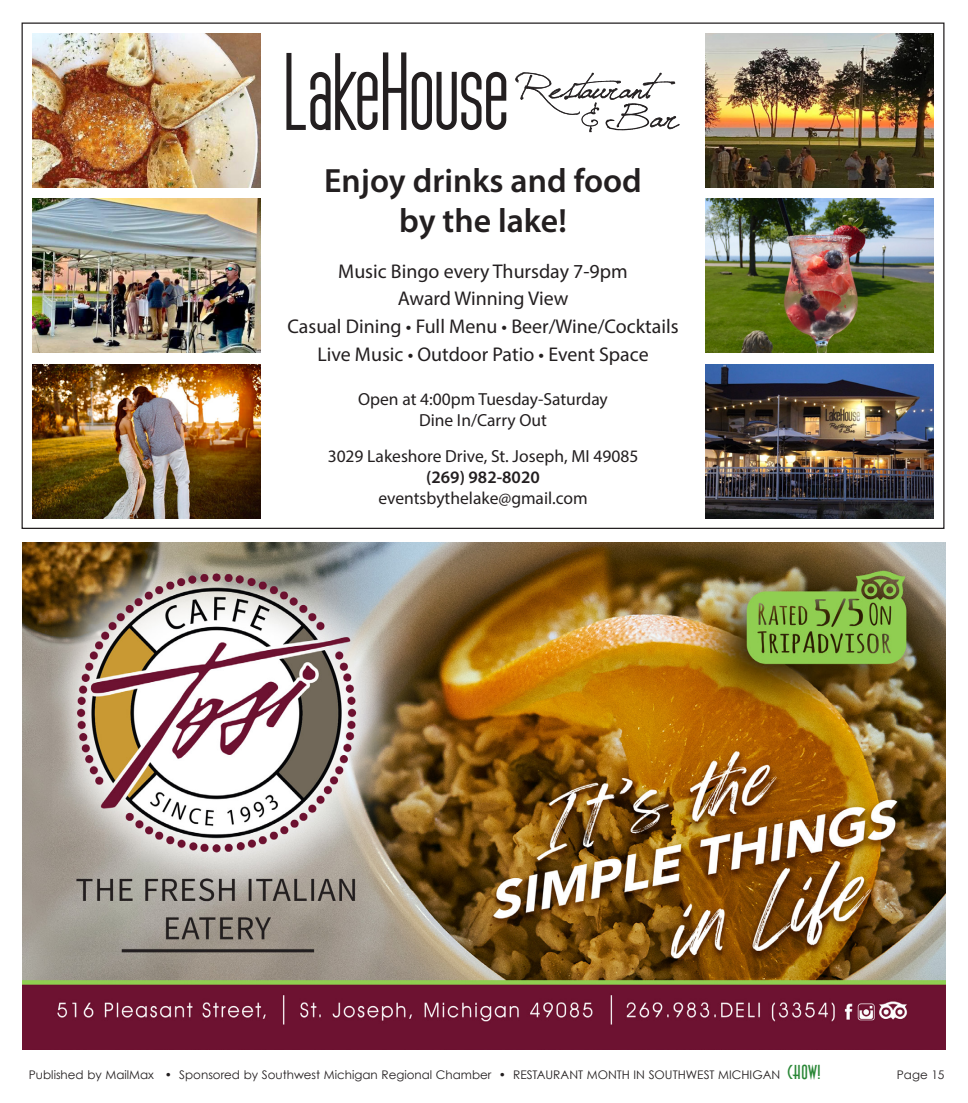
<style>
.page{position:relative;width:968px;height:1103px;background:#fff}
.page>*{position:absolute;margin:0;border:0;box-sizing:border-box;transform-origin:0 0}
.t1{font:600 33.75px/39.5px "Myriad Pro";color:#231f20;text-align:center}
.t2{font:19.88px/27.6px "Myriad Pro";color:#231f20;text-align:center}
.t3{font:17.5px/21px "Myriad Pro";color:#231f20;text-align:center}
.t4{font:600 17.5px "Myriad Pro";color:#231f20}
.t5{font:11.88px "Century Gothic";color:#231f20}
.s1{font-family:"Anna";font-size:20px;color:#298736}
</style>
<div class="page">
<img style="left:22px;top:542px;width:923px;height:507px">
<svg style="left:286px;top:53px;width:91px;height:77px"></svg>
<svg style="left:383px;top:52px;width:23px;height:78px"></svg>
<svg style="left:412px;top:72px;width:94px;height:58px"></svg>
<svg style="left:515px;top:72px;width:164px;height:60px"></svg>
<img style="left:706px;top:33px;width:227px;height:154px">
<img style="left:33px;top:33px;width:227px;height:154px">
<img style="left:706px;top:199px;width:227px;height:154px">
<img style="left:33px;top:199px;width:227px;height:154px">
<img style="left:706px;top:364px;width:227px;height:154px">
<img style="left:33px;top:364px;width:227px;height:154px">
<h1 class="t1" style="left:324px;top:160px;width:319px">Enjoy drinks and food by the lake!</h1>
<p class="t2" style="left:287px;top:257px;width:392px">Music Bingo every Thursday 7-9pm<br>Award Winning View<br>Casual Dining • Full Menu • Beer/Wine/Cocktails Live Music • Outdoor Patio • Event Space</p>
<p class="t3" style="left:358px;top:388px;width:251px">Open at 4:00pm Tuesday-Saturday<br>Dine In/Carry Out</p>
<p class="t3" style="left:328px;top:445px;width:312px">3029 Lakeshore Drive, St. Joseph, MI 49085</p>
<p class="t4" style="left:426px;top:466px;width:115px">(269) 982-8020</p>
<p class="t3" style="left:378px;top:487px;width:211px">eventsbythelake@gmail.com</p>
<p class="t5" style="left:29px;top:1067px;width:793px">Published by MailMax • Sponsored by Southwest Michigan Regional Chamber • RESTAURANT MONTH IN SOUTHWEST MICHIGAN <span class="s1">CHOW!</span></p>
<p class="t5" style="left:896px;top:1067px;width:49px">Page 15</p>
</div>
